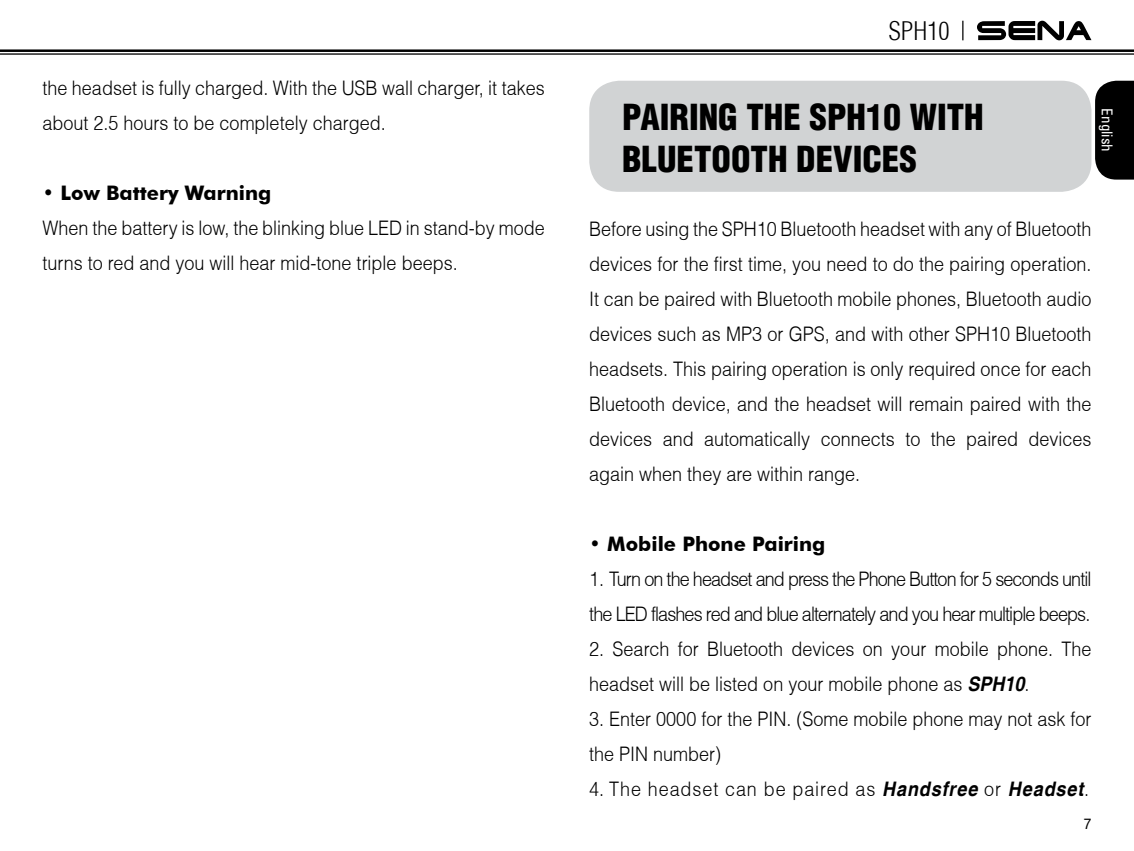
<style>
.page{position:relative;width:1134px;height:851px;background:#fff}
.page>*{position:absolute;margin:0;border:0;box-sizing:border-box;transform-origin:0 0}
.t1{font:900 condensed 35px/42px "Helvetica";color:#000}
.t2{font:300 condensed 25px "Helvetica";color:#000}
.t3{font:300 20px/35px "Helvetica";color:#000;scale:.9 1}
.t4{font:300 20px/35px "Helvetica";letter-spacing:-.05em;color:#000;scale:.9 1}
.t5{font:300 20px "Helvetica";letter-spacing:.05em;color:#000;scale:.9 1}
.t6{font:700 20px "Futura BT";color:#000}
.t7{font:condensed 15px "Univers";color:#fff}
.t8{font:15px "Helvetica";color:#000;scale:.9 1}
.s1{font-weight:700;font-style:italic}
</style>
<div class="page">
<div style="left:1095px;top:81px;width:39px;height:98px;background:#000"></div>
<svg style="left:962px;top:21px;width:1px;height:19px"></svg>
<svg style="left:977px;top:21px;width:114px;height:19px"></svg>
<svg style="left:0;top:53px;width:1134px;height:1px"></svg>
<hr style="left:0;top:50px;width:1134px;height:2px;background:#000">
<hr style="left:0;top:54px;width:1134px;height:1px;background:#000">
<div style="left:589px;top:81px;width:502px;height:111px;background:#d1d3d4;border-radius:30px"></div>
<p class="t3" style="left:43px;top:70px;width:560px">the headset is fully charged. With the USB wall charger, it takes about 2.5 hours to be completely charged.</p>
<p class="t6" style="left:43px;top:181px;width:230px">• Low Battery Warning</p>
<p class="t3" style="left:43px;top:210px;width:560px">When the battery is low, the blinking blue LED in stand-by mode turns to red and you will hear mid-tone triple beeps.</p>
<p class="t2" style="left:888px;top:15px;width:63px">SPH10</p>
<h1 class="t1" style="left:622px;top:95px;width:363px">PAIRING THE SPH10 WITH<br>BLUETOOTH DEVICES</h1>
<p class="t7" style="left:1117px;top:108px;width:45px;rotate:90deg">English</p>
<p class="t3" style="left:589px;top:211px;width:559px;text-align:justify">Before using the SPH10 Bluetooth headset with any of Bluetooth devices for the first time, you need to do the pairing operation.<br>It can be paired with Bluetooth mobile phones, Bluetooth audio devices such as MP3 or GPS, and with other SPH10 Bluetooth headsets. This pairing operation is only required once for each Bluetooth device, and the headset will remain paired with the devices and automatically connects to the paired devices again when they are within range.</p>
<p class="t6" style="left:589px;top:531px;width:238px">• Mobile Phone Pairing</p>
<p class="t4" style="left:589px;top:561px;width:560px">1. Turn on the headset and press the Phone Button for 5 seconds until the LED flashes red and blue alternately and you hear multiple beeps.</p>
<p class="t3" style="left:589px;top:631px;width:559px">2. Search for Bluetooth devices on your mobile phone. The headset will be listed on your mobile phone as <span class="s1">SPH10</span>.</p>
<p class="t3" style="left:589px;top:701px;width:559px">3. Enter 0000 for the PIN. (Some mobile phone may not ask for the PIN number)</p>
<p class="t5" style="left:589px;top:776px;width:557px">4. The headset can be paired as <span class="s1">Handsfree</span> or <span class="s1">Headset</span>.</p>
<p class="t8" style="left:1084px;top:814px;width:10px">7</p>
</div>
